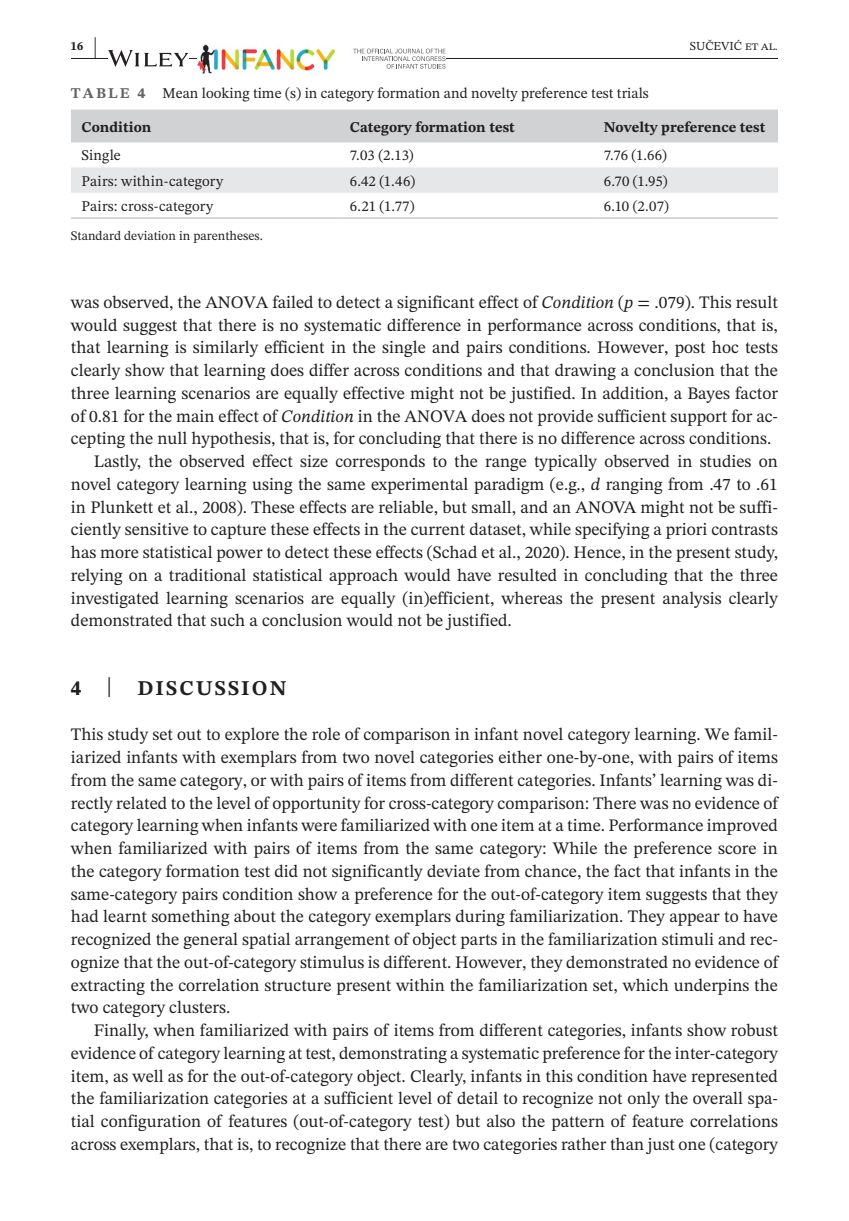
<style>
.page{position:relative;width:849px;height:1221px;background:#fff}
.page>*{position:absolute;margin:0;border:0;box-sizing:border-box;transform-origin:0 0}
.t1{font:700 21px "STIX Two Text";letter-spacing:.1em;color:#231f20}
.t2{font:17.5px/22.8px "STIX Two Text";color:#231f20;text-align:justify}
.t3{font:14.88px "STIX Two Text";color:#231f20}
.t4{font:700 14.88px "STIX Two Text";color:#231f20}
.t5{font:13.12px "STIX Two Text";color:#231f20}
.t6{font:12.25px "STIX Two Text";color:#231f20}
.t7{font:700 12.25px "STIX Two Text";color:#231f20}
.s1{font-size:24.68px}
.s2{font-weight:700;color:#636366}
.s3{font-style:italic}
.s4{font-weight:400;font-size:27.65px}
</style>
<div class="page">
<hr style="left:71px;top:58px;width:706px;height:1px;background:#231f20">
<svg style="left:108px;top:50px;width:80px;height:17px"></svg>
<div style="left:197px;top:43px;width:248px;height:30px;background:#fff"></div>
<svg style="left:353px;top:49px;width:92px;height:20px"></svg>
<img style="left:197px;top:44px;width:139px;height:29px">
<div style="left:71px;top:110px;width:706px;height:32px;background:#d1d2d4"></div>
<div style="left:71px;top:167px;width:706px;height:26px;background:#e6e7e9"></div>
<hr style="left:71px;top:217px;width:268px;height:2px;background:#d1d2d4">
<hr style="left:339px;top:217px;width:254px;height:2px;background:#d1d2d4">
<hr style="left:593px;top:217px;width:184px;height:2px;background:#d1d2d4">
<p class="t7" style="left:71px;top:37px;width:27px">16 <span class="s1">|</span></p>
<p class="t6" style="left:689px;top:37px;width:89px">SUČEVIĆ et al.</p>
<p class="t3" style="left:71px;top:83px;width:579px"><span class="s2">TABLE 4</span> Mean looking time (s) in category formation and novelty preference test trials</p>
<p class="t4" style="left:81px;top:116px;width:71px">Condition</p>
<p class="t4" style="left:350px;top:116px;width:167px">Category formation test</p>
<p class="t4" style="left:603px;top:116px;width:163px">Novelty preference test</p>
<p class="t3" style="left:81px;top:145px;width:41px">Single</p>
<p class="t3" style="left:350px;top:145px;width:65px">7.03 (2.13)</p>
<p class="t3" style="left:603px;top:145px;width:65px">7.76 (1.66)</p>
<p class="t3" style="left:81px;top:170px;width:143px">Pairs: within-category</p>
<p class="t3" style="left:350px;top:170px;width:67px">6.42 (1.46)</p>
<p class="t3" style="left:603px;top:170px;width:65px">6.70 (1.95)</p>
<p class="t3" style="left:81px;top:195px;width:133px">Pairs: cross-category</p>
<p class="t3" style="left:350px;top:195px;width:66px">6.21 (1.77)</p>
<p class="t3" style="left:603px;top:195px;width:67px">6.10 (2.07)</p>
<p class="t5" style="left:71px;top:226px;width:193px">Standard deviation in parentheses.</p>
<p class="t2" style="left:71px;top:290px;width:708px">was observed, the ANOVA failed to detect a significant effect of <span class="s3">Condition</span> (<span class="s3">p</span> = .079). This result</p>
<p class="t2" style="left:71px;top:313px;width:708px">would suggest that there is no systematic difference in performance across conditions, that is,</p>
<p class="t2" style="left:71px;top:336px;width:708px">that learning is similarly efficient in the single and pairs conditions. However, post hoc tests</p>
<p class="t2" style="left:71px;top:359px;width:708px">clearly show that learning does differ across conditions and that drawing a conclusion that the</p>
<p class="t2" style="left:71px;top:381px;width:708px">three learning scenarios are equally effective might not be justified. In addition, a Bayes factor</p>
<p class="t2" style="left:71px;top:404px;width:708px">of 0.81 for the main effect of <span class="s3">Condition</span> in the ANOVA does not provide sufficient support for ac-</p>
<p class="t2" style="left:71px;top:427px;width:701px">cepting the null hypothesis, that is, for concluding that there is no difference across conditions.</p>
<p class="t2" style="left:94px;top:450px;width:685px">Lastly, the observed effect size corresponds to the range typically observed in studies on</p>
<p class="t2" style="left:71px;top:472px;width:708px">novel category learning using the same experimental paradigm (e.g., <span class="s3">d</span> ranging from .47 to .61</p>
<p class="t2" style="left:71px;top:495px;width:708px">in Plunkett et al., 2008). These effects are reliable, but small, and an ANOVA might not be suffi-</p>
<p class="t2" style="left:71px;top:518px;width:708px">ciently sensitive to capture these effects in the current dataset, while specifying a priori contrasts</p>
<p class="t2" style="left:71px;top:541px;width:708px">has more statistical power to detect these effects (Schad et al., 2020). Hence, in the present study,</p>
<p class="t2" style="left:71px;top:563px;width:708px">relying on a traditional statistical approach would have resulted in concluding that the three</p>
<p class="t2" style="left:71px;top:586px;width:708px">investigated learning scenarios are equally (in)efficient, whereas the present analysis clearly</p>
<p class="t2" style="left:71px;top:609px;width:442px">demonstrated that such a conclusion would not be justified.</p>
<p class="t1" style="left:71px;top:672px;width:217px">4 <span class="s4">|</span> DISCUSSION</p>
<p class="t2" style="left:71px;top:723px;width:708px">This study set out to explore the role of comparison in infant novel category learning. We famil&shy;iarized infants with exemplars from two novel categories either one-by-one, with pairs of items from the same category, or with pairs of items from different categories. Infants’ learning was di&shy;rectly related to the level of opportunity for cross-category comparison: There was no evidence of category learning when infants were familiarized with one item at a time. Performance improved when familiarized with pairs of items from the same category: While the preference score in the category formation test did not significantly deviate from chance, the fact that infants in the same-category pairs condition show a preference for the out-of-category item suggests that they had learnt something about the category exemplars during familiarization. They appear to have recognized the general spatial arrangement of object parts in the familiarization stimuli and rec&shy;ognize that the out-of-category stimulus is different. However, they demonstrated no evidence of extracting the correlation structure present within the familiarization set, which underpins the two category clusters.</p>
<p class="t2" style="left:71px;top:1018px;width:708px;text-indent:23px">Finally, when familiarized with pairs of items from different categories, infants show robust evidence of category learning at test, demonstrating a systematic preference for the inter-category item, as well as for the out-of-category object. Clearly, infants in this condition have represented the familiarization categories at a sufficient level of detail to recognize not only the overall spa&shy;tial configuration of features (out-of-category test) but also the pattern of feature correlations across exemplars, that is, to recognize that there are two categories rather than just one (category</p>
</div>
